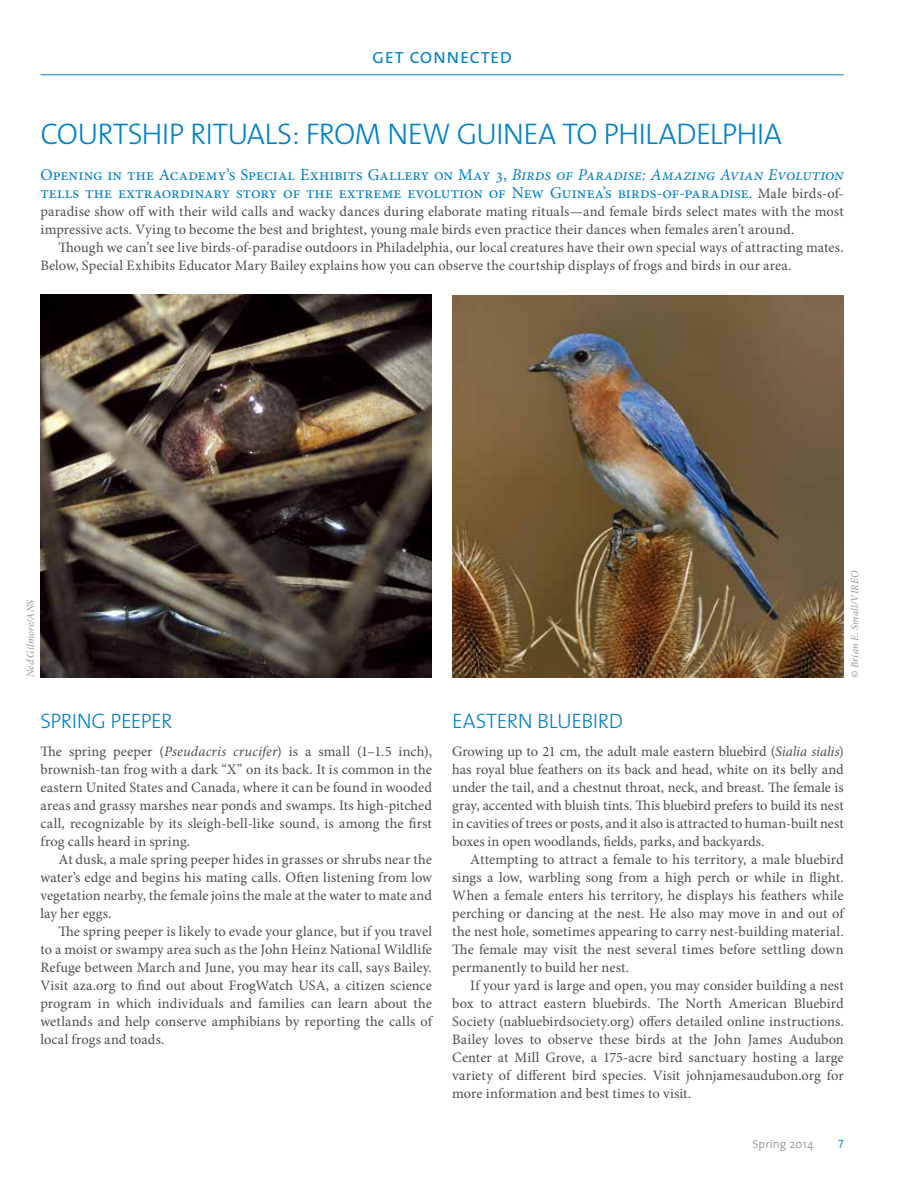
<style>
.page{position:relative;width:918px;height:1188px;background:#fff}
.page>*{position:absolute;margin:0;border:0;box-sizing:border-box;transform-origin:0 0}
.t1{font:30px "The Sans Light Caps";letter-spacing:-.03em;color:#0081c6}
.t2{font:300 21px "The Sans";letter-spacing:-.02em;color:#0081c6}
.t3{font:21px "The Sans Semi Light Caps";letter-spacing:.005em;color:#0081c6}
.t4{font:16.5px/18px "Minion Pro";letter-spacing:.005em;color:#0081c6}
.t5{font:14.4px/18px "Minion Pro";color:#4d4d4f;text-align:justify}
.t6{font:300 12px "The Sans";letter-spacing:.01em;color:#939598}
.t7{font:12px "The Sans Semi Light Caps";color:#0081c6}
.t8{font:italic 10.5px "Minion Pro";letter-spacing:.015em;color:#939598}
.s1{font-style:italic}
.s2{font-size:14.4px;color:#4d4d4f}
</style>
<div class="page">
<hr style="left:40px;top:74px;width:804px;height:1px;background:#0081c6">
<img style="left:40px;top:295px;width:392px;height:383px">
<img style="left:452px;top:295px;width:392px;height:383px">
<h2 class="t3" style="left:372px;top:39px;width:141px">get connected</h2>
<h1 class="t1" style="left:40px;top:109px;width:743px">COURTSHIP RITUALS: FROM NEW GUINEA TO PHILADELPHIA</h1>
<p class="t4" style="left:40px;top:166px;width:805px">Opening in the Academy’s Special Exhibits Gallery on May 3, <span class="s1">Birds of Paradise: Amazing Avian Evolution </span>tells the extraordinary story of the extreme evolution of New Guinea’s birds-of-paradise. <span class="s2">Male birds-of-</span></p>
<p class="t5" style="left:41px;top:202px;width:805px">paradise show off with their wild calls and wacky dances during elaborate mating rituals—and female birds select mates with the most impressive acts. Vying to become the best and brightest, young male birds even practice their dances when females aren’t around.</p>
<p class="t5" style="left:41px;top:238px;width:805px;text-indent:18px">Though we can’t see live birds-of-paradise outdoors in Philadelphia, our local creatures have their own special ways of attracting mates.<br>Below, Special Exhibits Educator Mary Bailey explains how you can observe the courtship displays of frogs and birds in our area.</p>
<p class="t8" style="left:23px;top:677px;width:79px;rotate:-90deg">Ned Gilmore/ANS</p>
<h2 class="t2" style="left:40px;top:704px;width:134px">SPRING PEEPER</h2>
<p class="t5" style="left:40px;top:742px;width:393px">The spring peeper (<span class="s1">Pseudacris crucifer</span>) is a small (1–1.5 inch), brownish-tan frog with a dark “X” on its back. It is common in the eastern United States and Canada, where it can be found in wooded areas and grassy marshes near ponds and swamps. Its high-pitched call, recognizable by its sleigh-bell-like sound, is among the first frog calls heard in spring.</p>
<p class="t5" style="left:41px;top:850px;width:393px;text-indent:18px">At dusk, a male spring peeper hides in grasses or shrubs near the water’s edge and begins his mating calls. Often listening from low vegetation nearby, the female joins the male at the water to mate and lay her eggs.</p>
<p class="t5" style="left:41px;top:922px;width:394px;text-indent:18px">The spring peeper is likely to evade your glance, but if you travel to a moist or swampy area such as the John Heinz National Wildlife Refuge between March and June, you may hear its call, says Bailey.<br>Visit aza.org to find out about FrogWatch USA, a citizen science program in which individuals and families can learn about the wetlands and help conserve amphibians by reporting the calls of local frogs and toads.</p>
<p class="t8" style="left:848px;top:678px;width:109px;rotate:-90deg">© Brian E. Small/VIREO</p>
<h2 class="t2" style="left:452px;top:704px;width:173px">EASTERN BLUEBIRD</h2>
<p class="t5" style="left:452px;top:742px;width:393px">Growing up to 21 cm, the adult male eastern bluebird (<span class="s1">Sialia sialis</span>) has royal blue feathers on its back and head, white on its belly and under the tail, and a chestnut throat, neck, and breast. The female is gray, accented with bluish tints. This bluebird prefers to build its nest in cavities of trees or posts, and it also is attracted to human-built nest boxes in open woodlands, fields, parks, and backyards.</p>
<p class="t5" style="left:452px;top:850px;width:394px;text-indent:18px">Attempting to attract a female to his territory, a male bluebird sings a low, warbling song from a high perch or while in flight.<br>When a female enters his territory, he displays his feathers while perching or dancing at the nest. He also may move in and out of the nest hole, sometimes appearing to carry nest-building material.<br>The female may visit the nest several times before settling down permanently to build her nest.</p>
<p class="t5" style="left:452px;top:976px;width:393px;text-indent:18px">If your yard is large and open, you may consider building a nest box to attract eastern bluebirds. The North American Bluebird Society (nabluebirdsociety.org) offers detailed online instructions.<br>Bailey loves to observe these birds at the John James Audubon Center at Mill Grove, a 175-acre bird sanctuary hosting a large variety of different bird species. Visit johnjamesaudubon.org for more information and best times to visit.</p>
<p class="t6" style="left:753px;top:1134px;width:63px">Spring 2014</p>
<p class="t7" style="left:838px;top:1134px;width:7px">7</p>
</div>
